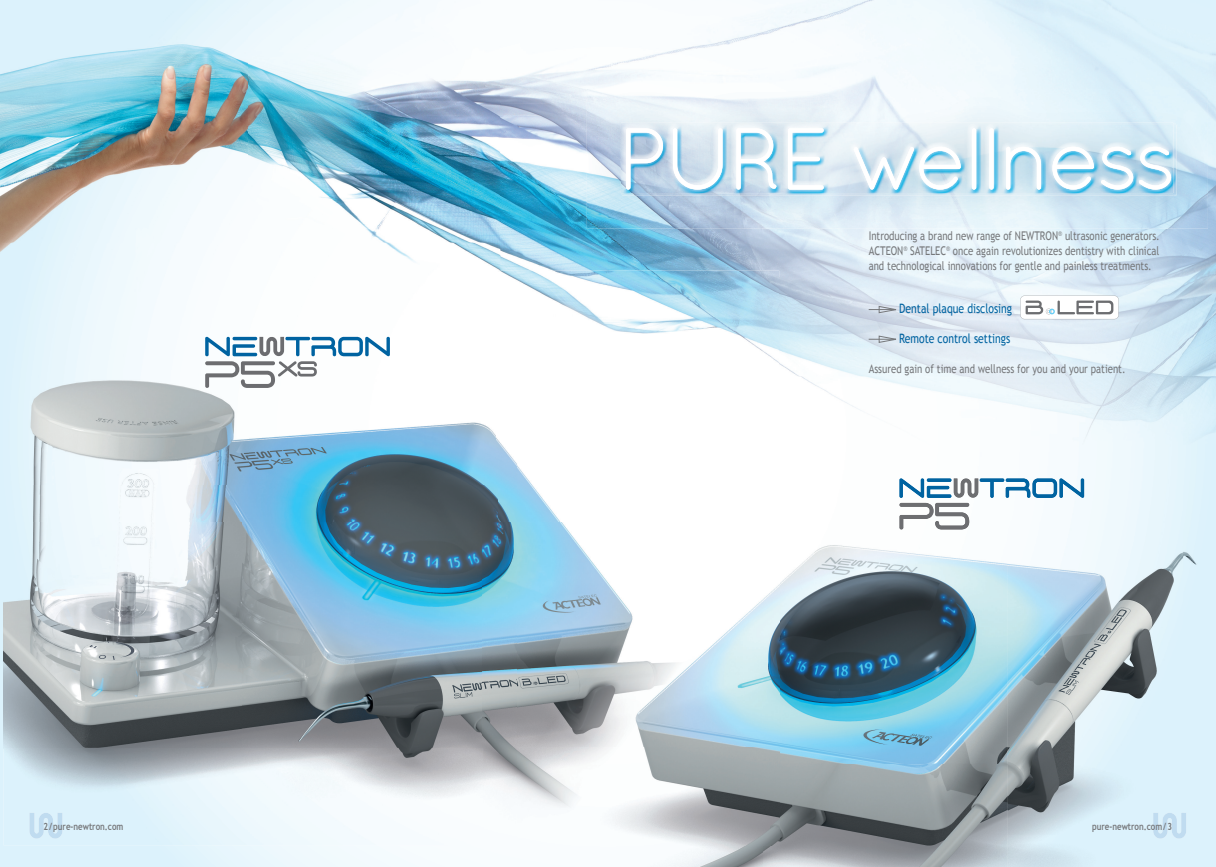
<style>
.page{position:relative;width:1216px;height:867px;background:#fff}
.page>*{position:absolute;margin:0;border:0;box-sizing:border-box;transform-origin:0 0}
.t1{font:13px "Trebuchet MS";color:#0063a1;scale:.8 1}
.t2{font:12px/15px "Trebuchet MS";color:#76787b;text-align:justify;scale:.8 1}
.t3{font:700 10px "Trebuchet MS";color:#76787b;scale:.8 1}
</style>
<div class="page">
<img style="left:0;top:0;width:500px;height:277px">
<img style="left:500px;top:0;width:716px;height:103px">
<img style="left:500px;top:103px;width:108px;height:168px">
<img style="left:1182px;top:103px;width:34px;height:273px">
<img style="left:608px;top:229px;width:574px;height:48px">
<img style="left:779px;top:277px;width:403px;height:99px">
<img style="left:3px;top:521px;width:514px;height:324px">
<img style="left:3px;top:271px;width:494px;height:250px">
<img style="left:497px;top:271px;width:282px;height:92px">
<img style="left:497px;top:439px;width:20px;height:82px">
<svg style="left:205px;top:337px;width:185px;height:51px"></svg>
<img style="left:587px;top:89px;width:621px;height:140px">
<img style="left:621px;top:123px;width:555px;height:72px">
<img style="left:621px;top:123px;width:552px;height:70px">
<img style="left:622px;top:125px;width:551px;height:68px">
<img style="left:626px;top:128px;width:545px;height:62px">
<svg style="left:868px;top:305px;width:29px;height:9px"></svg>
<svg style="left:868px;top:335px;width:29px;height:8px"></svg>
<img style="left:1007px;top:521px;width:209px;height:346px">
<img style="left:779px;top:521px;width:228px;height:243px">
<img style="left:762px;top:764px;width:245px;height:103px">
<img style="left:666px;top:845px;width:96px;height:22px">
<img style="left:799px;top:376px;width:417px;height:145px">
<img style="left:517px;top:465px;width:262px;height:380px">
<img style="left:927px;top:478px;width:24px;height:20px">
<img style="left:953px;top:478px;width:77px;height:20px">
<img style="left:899px;top:478px;width:25px;height:20px">
<img style="left:1032px;top:478px;width:25px;height:20px">
<img style="left:1059px;top:478px;width:25px;height:20px">
<img style="left:899px;top:503px;width:34px;height:26px">
<img style="left:935px;top:503px;width:34px;height:26px">
<svg style="left:1020px;top:296px;width:98px;height:23px"></svg>
<img style="left:29px;top:813px;width:33px;height:25px">
<img style="left:1153px;top:813px;width:33px;height:25px">
<p class="t2" style="left:868px;top:228px;width:365px">Introducing a brand new range of NEWTRON<sup>®</sup> ultrasonic generators.<br>ACTEON<sup>®</sup> SATELEC<sup>®</sup> once again revolutionizes dentistry with clinical and technological innovations for gentle and painless treatments.</p>
<p class="t1" style="left:899px;top:301px;width:143px">Dental plaque disclosing</p>
<p class="t1" style="left:899px;top:331px;width:140px">Remote control settings</p>
<p class="t2" style="left:868px;top:361px;width:323px">Assured gain of time and wellness for you and your patient.</p>
<p class="t3" style="left:43px;top:820px;width:102px">2 / pure-newtron.com</p>
<p class="t3" style="left:1092px;top:820px;width:102px">pure-newtron.com / 3</p>
</div>
